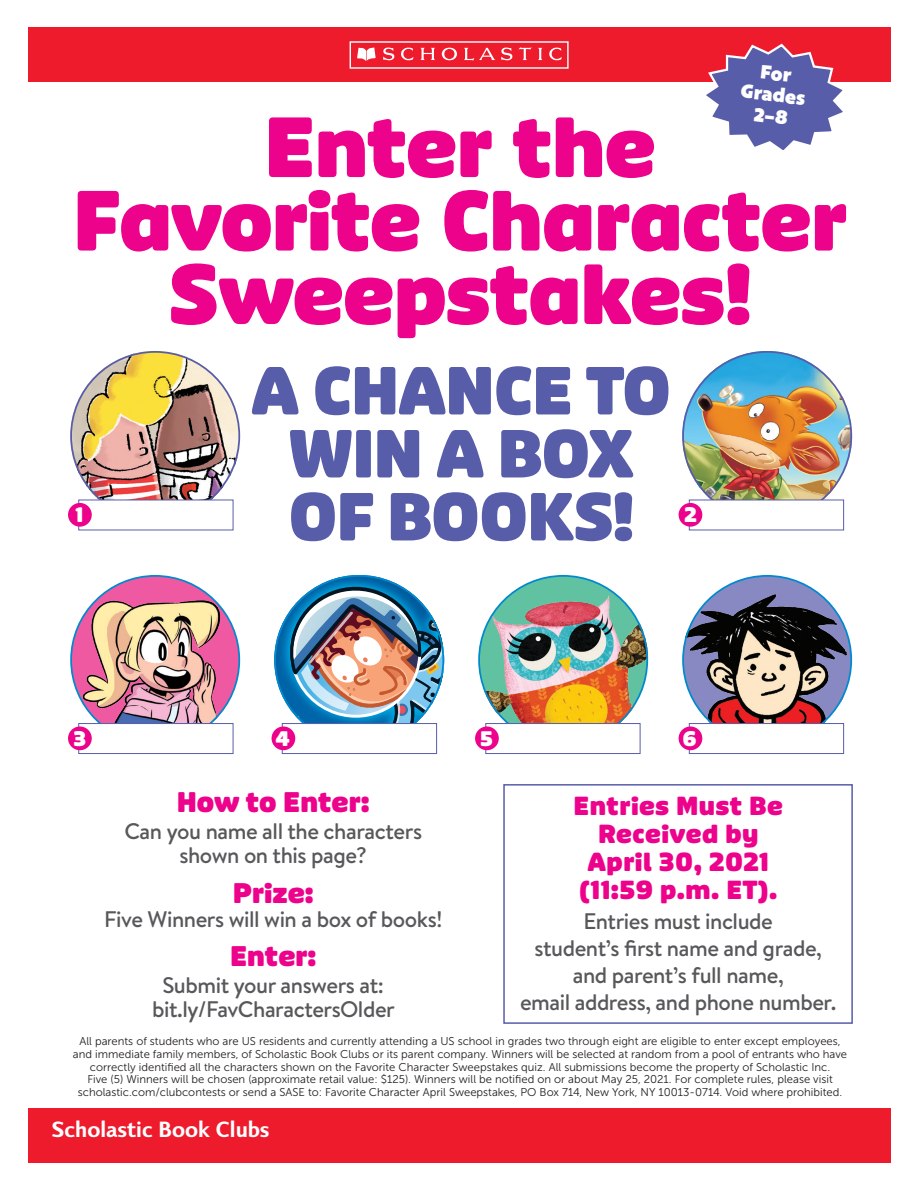
<style>
.page{position:relative;width:918px;height:1188px;background:#fff}
.page>*{position:absolute;margin:0;border:0;box-sizing:border-box;transform-origin:0 0}
.t1{font:81px/73.5px "Pinup";letter-spacing:-.01em;color:#ed028c;text-align:center}
.t2{font:64.5px/63px "Pinup";letter-spacing:-.02em;color:#585da9;text-align:center}
.t3{font:27px "Pinup";color:#ed028c}
.Subheader{font:24.9px/28px "Pinup";letter-spacing:.02em;color:#ed028c;text-align:center}
.t4{font:600 22.65px "Sky Sans";color:#fff}
.small_text{font:500 22.5px/27px "Brandon Text";letter-spacing:-.02em;color:#57585a;text-align:center}
.t5{font:20.1px "Pinup";color:#fff}
.t6{font:19.2px/21.5px "Bango Pro";color:#fff;text-align:center}
.t7{font:11.25px/12.8px "Museo Sans 300";color:#231f20;text-align:center}
</style>
<div class="page">
<div style="left:28px;top:28px;width:863px;height:54px;background:#ee1b2d"></div>
<div style="left:28px;top:1109px;width:863px;height:54px;background:#ee1b2d"></div>
<svg style="left:274px;top:576px;width:170px;height:169px"></svg>
<div style="left:282px;top:723px;width:155px;height:31px;background:#fff;border:1px solid #585da9"></div>
<div style="left:272px;top:726px;width:23px;height:24px;background:#ed028c;border-radius:50%"></div>
<img style="left:478px;top:575px;width:170px;height:170px;border-radius:85px">
<div style="left:485px;top:723px;width:156px;height:31px;background:#fff;border:1px solid #585da9"></div>
<div style="left:475px;top:726px;width:24px;height:24px;background:#ed028c;border-radius:50%"></div>
<img style="left:682px;top:575px;width:170px;height:170px;border-radius:85px">
<div style="left:689px;top:723px;width:155px;height:31px;background:#fff;border:1px solid #585da9"></div>
<div style="left:679px;top:726px;width:23px;height:24px;background:#ed028c;border-radius:50%"></div>
<img style="left:70px;top:351px;width:170px;height:170px;border-radius:85px">
<div style="left:78px;top:500px;width:155px;height:30px;background:#fff"></div>
<div style="left:68px;top:503px;width:24px;height:24px;background:#ed028c;border-radius:50%"></div>
<img style="left:682px;top:351px;width:170px;height:170px;border-radius:85px">
<div style="left:689px;top:500px;width:155px;height:30px;background:#fff"></div>
<div style="left:679px;top:503px;width:23px;height:24px;background:#ed028c;border-radius:50%"></div>
<svg style="left:71px;top:576px;width:168px;height:168px"></svg>
<img style="left:73px;top:587px;width:161px;height:158px">
<div style="left:78px;top:723px;width:155px;height:31px;background:#fff;border:1px solid #585da9"></div>
<div style="left:68px;top:726px;width:24px;height:24px;background:#ed028c;border-radius:50%"></div>
<svg style="left:357px;top:47px;width:205px;height:14px"></svg>
<svg style="left:706px;top:43px;width:137px;height:107px"></svg>
<div style="left:503px;top:784px;width:350px;height:240px;border:2px solid #585da9"></div>
<p class="t6" style="left:745px;top:59px;width:66px;rotate:7deg">For<br>Grades<br>2–8</p>
<p class="t1" style="left:73px;top:113px;width:776px">Enter the<br>Favorite Character<br>Sweepstakes!</p>
<p class="t2" style="left:251px;top:361px;width:422px">A CHANCE TO<br>WIN A BOX<br>OF BOOKS!</p>
<p class="t5" style="left:76px;top:503px;width:9px">1</p>
<p class="t5" style="left:684px;top:503px;width:15px">2</p>
<p class="t5" style="left:73px;top:726px;width:14px">3</p>
<p class="t5" style="left:276px;top:727px;width:15px">4</p>
<p class="t5" style="left:480px;top:727px;width:14px">5</p>
<p class="t5" style="left:682px;top:727px;width:16px">6</p>
<p class="t3" style="left:177px;top:786px;width:194px">How to Enter:</p>
<p class="small_text" style="left:124px;top:819px;width:299px;line-height:24px">Can you name all the characters shown on this page?</p>
<p class="t3" style="left:233px;top:877px;width:83px">Prize:</p>
<p class="small_text" style="left:104px;top:905px;width:340px">Five Winners will win a box of books!</p>
<p class="t3" style="left:230px;top:940px;width:88px">Enter:</p>
<p class="small_text" style="left:152px;top:973px;width:244px;line-height:24px">Submit your answers at: bit.ly/FavCharactersOlder</p>
<p class="Subheader" style="left:573px;top:792px;width:211px">Entries Must Be<br>Received by<br>April 30, 2021 (11:59 p.m. ET).</p>
<p class="small_text" style="left:520px;top:907px;width:318px">Entries must include<br>student’s first name and grade, and parent’s full name,<br>email address, and phone number.</p>
<p class="t7" style="left:73px;top:1035px;width:776px">All parents of students who are US residents and currently attending a US school in grades two through eight are eligible to enter except employees, and immediate family members, of Scholastic Book Clubs or its parent company. Winners will be selected at random from a pool of entrants who have correctly identified all the characters shown on the Favorite Character Sweepstakes quiz. All submissions become the property of Scholastic Inc.<br>Five (5) Winners will be chosen (approximate retail value: $125). Winners will be notified on or about May 25, 2021. For complete rules, please visit scholastic.com/clubcontests or send a SASE to: Favorite Character April Sweepstakes, PO Box 714, New York, NY 10013-0714. Void where prohibited.</p>
<p class="t4" style="left:52px;top:1117px;width:219px">Scholastic Book Clubs</p>
</div>
